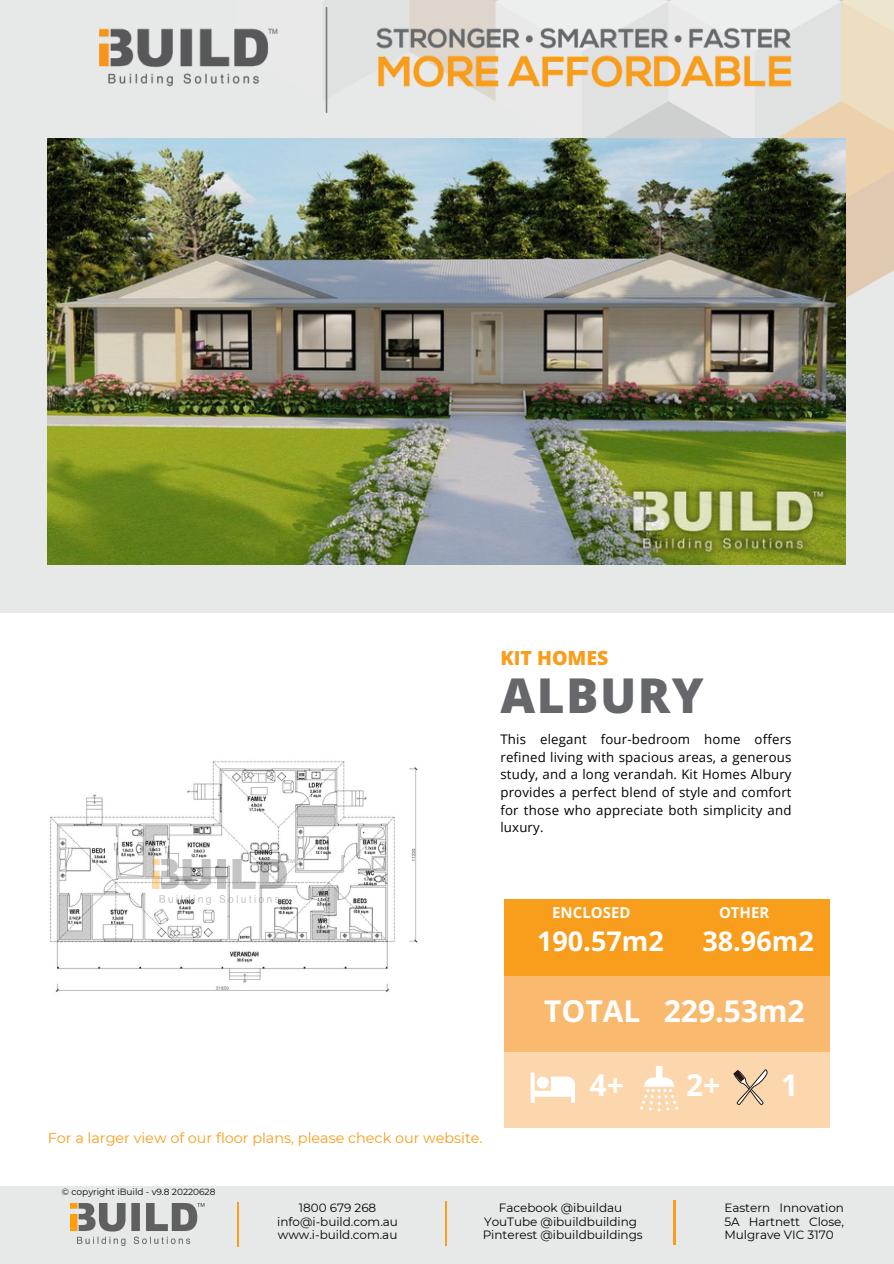
<style>
.page{position:relative;width:894px;height:1264px;background:#fff}
.page>*{position:absolute;margin:0;border:0;box-sizing:border-box;transform-origin:0 0}
.t1{font:800 48px "Open Sans";letter-spacing:.03em;color:#65676b}
.t2{font:700 30px "Open Sans";color:#fff}
.t3{font:700 27px "Open Sans";color:#fff}
.t4{font:800 19.5px "Open Sans";color:#f99d1c}
.t5{font:700 15px "Open Sans";color:#fff}
.t6{font:14.4px "Montserrat";color:#f99d1c}
.t7{font:13.2px/17.5px "Open Sans";letter-spacing:.015em;color:#000;text-align:justify}
.t8{font:12px/13.5px "Montserrat";color:#000;text-align:center}
.t9{font:9px "Montserrat";color:#000}
</style>
<div class="page">
<div style="left:0;top:0;width:893px;height:612px;background:#e7e8e8"></div>
<img style="left:325px;top:0;width:568px;height:551px">
<div style="left:0;top:1186px;width:893px;height:77px;background:#e7e8e8"></div>
<hr style="left:237px;top:1202px;width:1px;height:44px;background:#f99d1c">
<hr style="left:673px;top:1200px;width:1px;height:44px;background:#f99d1c">
<hr style="left:445px;top:1201px;width:2px;height:44px;background:#f99d1c">
<img style="left:71px;top:1203px;width:133px;height:42px">
<img style="left:100px;top:7px;width:693px;height:105px">
<img style="left:48px;top:138px;width:797px;height:426px">
<div style="left:504px;top:1051px;width:325px;height:76px;background:#fcd7ad"></div>
<div style="left:504px;top:975px;width:325px;height:76px;background:#f9ba6f"></div>
<div style="left:504px;top:899px;width:325px;height:76px;background:#f99d1c"></div>
<svg style="left:530px;top:1072px;width:44px;height:30px"></svg>
<svg style="left:640px;top:1066px;width:37px;height:45px"></svg>
<svg style="left:733px;top:1069px;width:34px;height:35px"></svg>
<img style="left:50px;top:761px;width:368px;height:231px">
<img style="left:153px;top:859px;width:141px;height:45px">
<p class="t4" style="left:500px;top:644px;width:109px">KIT HOMES</p>
<p class="t1" style="left:500px;top:661px;width:205px">ALBURY</p>
<p class="t7" style="left:500px;top:730px;width:292px">This elegant four-bedroom home offers refined living with spacious areas, a generous study, and a long verandah. Kit Homes Albury provides a perfect blend of style and comfort for those who appreciate both simplicity and luxury.</p>
<p class="t5" style="left:552px;top:902px;width:80px">ENCLOSED</p>
<p class="t3" style="left:537px;top:921px;width:128px">190.57m2</p>
<p class="t5" style="left:718px;top:902px;width:52px">OTHER</p>
<p class="t3" style="left:702px;top:922px;width:113px">38.96m2</p>
<p class="t2" style="left:544px;top:990px;width:262px">TOTAL 229.53m2</p>
<p class="t6" style="left:48px;top:1129px;width:436px">For a larger view of our floor plans, please check our website.</p>
<p class="t9" style="left:62px;top:1186px;width:155px">© copyright iBuild - v9.8 20220628</p>
<p class="t2" style="left:589px;top:1064px;width:36px">4+</p>
<p class="t2" style="left:685px;top:1064px;width:36px">2+</p>
<p class="t2" style="left:780px;top:1063px;width:19px">1</p>
<p class="t8" style="left:277px;top:1200px;width:122px">1800 679 268 info@i-build.com.au www.i-build.com.au</p>
<p class="t8" style="left:482px;top:1200px;width:161px">Facebook @ibuildau<br>YouTube @ibuildbuilding<br>Pinterest @ibuildbuildings</p>
<p class="t8" style="left:724px;top:1200px;width:121px;text-align:justify">Eastern Innovation 5A Hartnett Close, Mulgrave VIC 3170</p>
</div>
